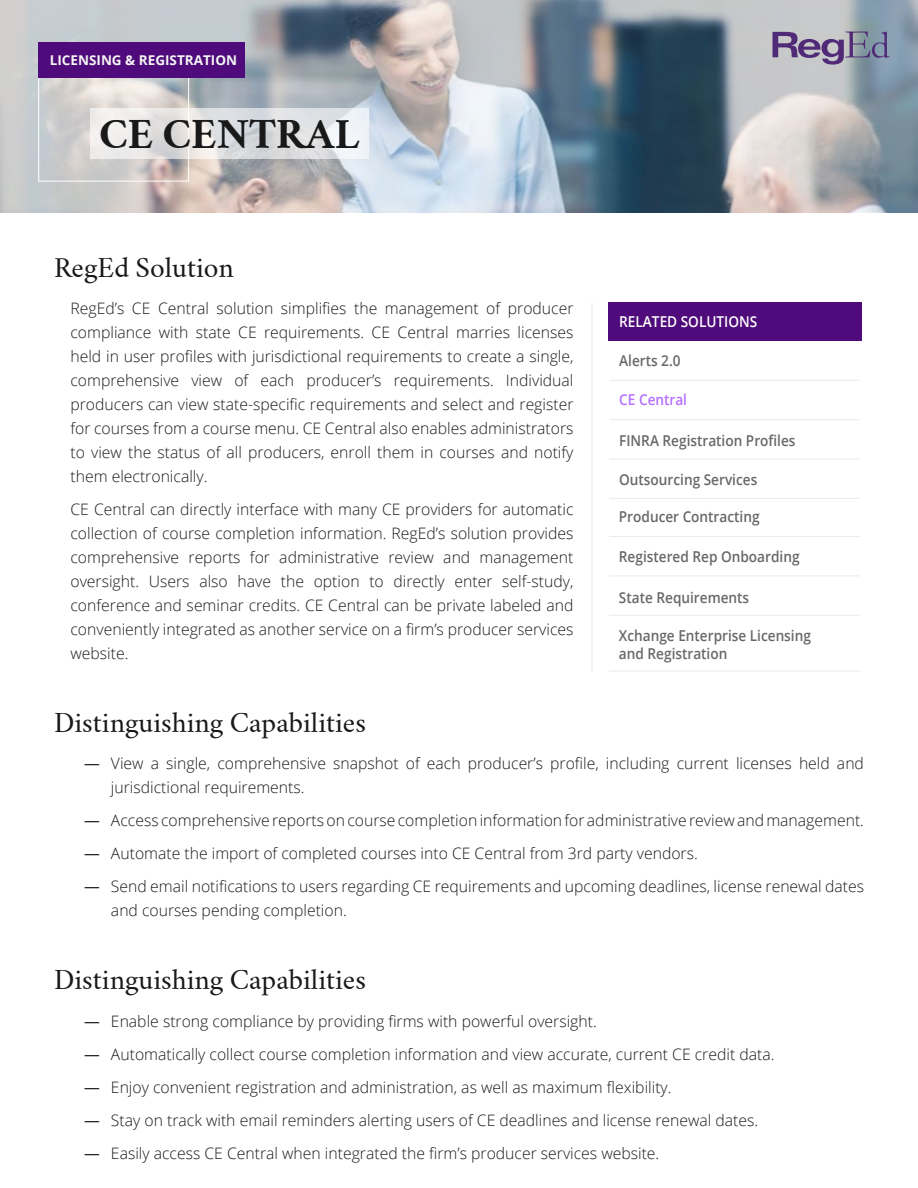
<style>
.page{position:relative;width:918px;height:1188px;background:#fff}
.page>*{position:absolute;margin:0;border:0;box-sizing:border-box;transform-origin:0 0}
.t1{font:700 39px "Crimson";color:#191919}
.t2{font:25.5px "Crimson";color:#191919}
.t3{font:300 15.75px/24px "Open Sans";color:#191919;text-align:justify}
.t4{font:600 15px/18px "Open Sans";color:#686868;scale:.91 1}
.t5{font:600 15px "Open Sans";color:#fff;scale:.91 1}
.t6{font:600 15px "Open Sans";color:#b570ff;scale:.91 1}
.t7{font:700 13.5px "Open Sans";color:#f5f5f5}
.s1{font-weight:400}
</style>
<div class="page">
<img style="left:0;top:0;width:918px;height:213px">
<div style="left:38px;top:44px;width:151px;height:138px;border:1px solid #fff"></div>
<div style="left:38px;top:42px;width:206px;height:36px;background:#4f0b7b"></div>
<svg style="left:90px;top:108px;width:279px;height:51px"></svg>
<svg style="left:773px;top:32px;width:117px;height:33px;background:#8f88a5"></svg>
<hr style="left:609px;top:380px;width:251px;height:1px;background:#eaeaea">
<hr style="left:609px;top:419px;width:251px;height:1px;background:#eaeaea">
<hr style="left:609px;top:459px;width:251px;height:1px;background:#eaeaea">
<hr style="left:609px;top:498px;width:251px;height:1px;background:#eaeaea">
<div style="left:608px;top:302px;width:253px;height:39px;background:#4f0b7b"></div>
<hr style="left:592px;top:302px;width:1px;height:369px;background:#eaeaea">
<hr style="left:609px;top:536px;width:251px;height:1px;background:#eaeaea">
<hr style="left:609px;top:576px;width:251px;height:1px;background:#eaeaea">
<hr style="left:609px;top:615px;width:251px;height:1px;background:#eaeaea">
<hr style="left:609px;top:671px;width:251px;height:1px;background:#eaeaea">
<p class="t7" style="left:50px;top:51px;width:189px">LICENSING &amp; REGISTRATION</p>
<h1 class="t1" style="left:99px;top:109px;width:262px">CE CENTRAL</h1>
<h2 class="t2" style="left:54px;top:251px;width:181px">RegEd Solution</h2>
<p class="t3" style="left:70px;top:296px;width:505px">RegEd’s CE Central solution simplifies the management of producer compliance with state CE requirements. CE Central marries licenses held in user profiles with jurisdictional requirements to create a single, comprehensive view of each producer’s requirements. Individual producers can view state-specific requirements and select and register for courses from a course menu. CE Central also enables administrators to view the status of all producers, enroll them in courses and notify them electronically.</p>
<p class="t3" style="left:70px;top:497px;width:505px">CE Central can directly interface with many CE providers for automatic collection of course completion information. RegEd’s solution provides comprehensive reports for administrative review and management oversight. Users also have the option to directly enter self-study, conference and seminar credits. CE Central can be private labeled and conveniently integrated as another service on a firm’s producer services website.</p>
<p class="t5" style="left:619px;top:311px;width:153px">RELATED SOLUTIONS</p>
<p class="t4" style="left:619px;top:351px;width:69px">Alerts 2.0</p>
<p class="t6" style="left:619px;top:390px;width:76px">CE Central</p>
<p class="t4" style="left:619px;top:432px;width:195px">FINRA Registration Profiles</p>
<p class="t4" style="left:619px;top:470px;width:153px">Outsourcing Services</p>
<p class="t4" style="left:619px;top:508px;width:156px">Producer Contracting</p>
<p class="t4" style="left:619px;top:547px;width:200px">Registered Rep Onboarding</p>
<p class="t4" style="left:619px;top:588px;width:145px">State Requirements</p>
<p class="t4" style="left:619px;top:626px;width:213px">Xchange Enterprise Licensing and Registration</p>
<h2 class="t2" style="left:54px;top:706px;width:314px">Distinguishing Capabilities</h2>
<p class="t3" style="left:111px;top:751px;width:755px;text-indent:-27px"><span class="s1">—</span> View a single, comprehensive snapshot of each producer’s profile, including current licenses held and jurisdictional requirements.</p>
<p class="t3" style="left:84px;top:808px;width:782px"><span class="s1">—</span> Access comprehensive reports on course completion information for administrative review and management.</p>
<p class="t3" style="left:84px;top:841px;width:615px"><span class="s1">—</span> Automate the import of completed courses into CE Central from 3rd party vendors.</p>
<p class="t3" style="left:111px;top:874px;width:755px;text-indent:-27px"><span class="s1">—</span> Send email notifications to users regarding CE requirements and upcoming deadlines, license renewal dates and courses pending completion.</p>
<h2 class="t2" style="left:54px;top:963px;width:314px">Distinguishing Capabilities</h2>
<p class="t3" style="left:84px;top:1008px;width:514px"><span class="s1">—</span> Enable strong compliance by providing firms with powerful oversight.</p>
<p class="t3" style="left:84px;top:1041px;width:692px"><span class="s1">—</span> Automatically collect course completion information and view accurate, current CE credit data.</p>
<p class="t3" style="left:84px;top:1074px;width:589px"><span class="s1">—</span> Enjoy convenient registration and administration, as well as maximum flexibility.</p>
<p class="t3" style="left:84px;top:1107px;width:676px"><span class="s1">—</span> Stay on track with email reminders alerting users of CE deadlines and license renewal dates.</p>
<p class="t3" style="left:84px;top:1140px;width:577px"><span class="s1">—</span> Easily access CE Central when integrated the firm’s producer services website.</p>
</div>
